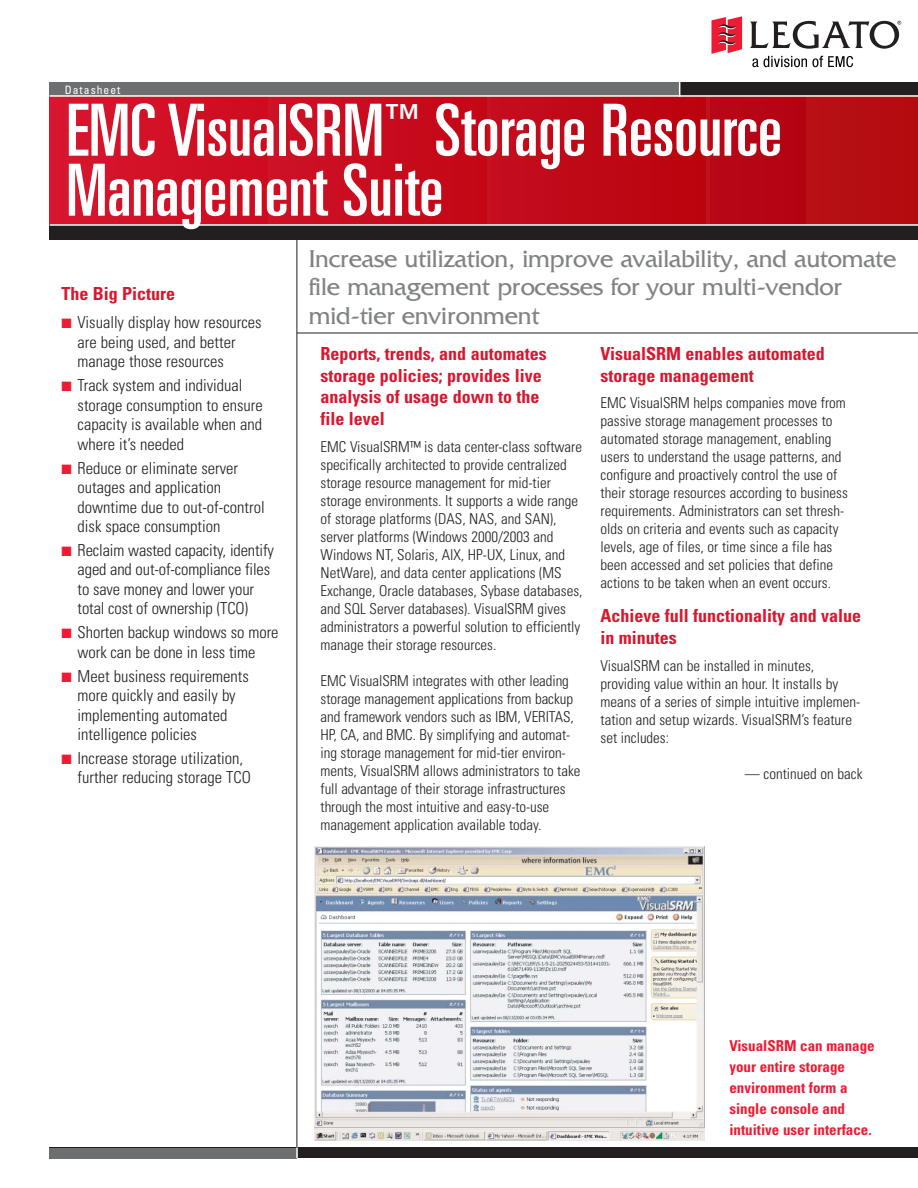
<style>
.page{position:relative;width:918px;height:1188px;background:#fff}
.page>*{position:absolute;margin:0;border:0;box-sizing:border-box;transform-origin:0 0}
.t1{font:ultra-condensed 72px/60px "Univers";color:#fff}
.t2{font:25.5px/28.5px "Friz Quadrata";letter-spacing:-.01em;color:#808285}
.t3{font:700 condensed 18px/21.6px "Univers";color:#d7172f}
.t4{font:300 condensed 16.5px/19.5px "Univers";color:#231f20}
.t5{font:300 condensed 15px/18px "Univers";color:#231f20}
.t6{font:700 condensed 15px/21px "Univers";color:#ed1b34}
.t7{font:condensed 11.55px "Univers";letter-spacing:.09em;color:#fff}
.s1{color:#ed1b34}
</style>
<div class="page">
<hr style="left:297px;top:228px;width:1px;height:920px;background:#231f20">
<div style="left:50px;top:96px;width:868px;height:128px;background:linear-gradient(to right,#d7122a,#b1060d)"></div>
<div style="left:50px;top:1148px;width:868px;height:10px;background:#231f20"></div>
<div style="left:50px;top:1148px;width:247px;height:10px;background:#6c6e70"></div>
<div style="left:50px;top:224px;width:868px;height:16px;background:#231f20"></div>
<div style="left:50px;top:83px;width:868px;height:13px;background:#6c6e70"></div>
<div style="left:680px;top:83px;width:238px;height:13px;background:#231f20"></div>
<hr style="left:297px;top:333px;width:621px;height:1px;background:#231f20">
<hr style="left:50px;top:95px;width:868px;height:2px;background:#fff">
<hr style="left:50px;top:224px;width:868px;height:2px;background:#fff">
<hr style="left:679px;top:62px;width:1px;height:35px;background:#fff">
<svg style="left:750px;top:21px;width:151px;height:28px"></svg>
<svg style="left:711px;top:16px;width:31px;height:38px"></svg>
<svg style="left:752px;top:56px;width:101px;height:11px"></svg>
<svg style="left:296px;top:1148px;width:2px;height:10px"></svg>
<img style="left:315px;top:846px;width:390px;height:295px">
<p class="t7" style="left:65px;top:85px;width:57px">Datasheet</p>
<h1 class="t1" style="left:66px;top:106px;width:717px">EMC VisualSRM<sup>™</sup> Storage Resource<br>Management Suite</h1>
<p class="t3" style="left:61px;top:285px;width:115px">The Big Picture</p>
<p class="t4" style="left:78px;top:315px;width:186px;text-indent:-16px"><span class="s1">■</span> Visually display how resources are being used, and better manage those resources</p>
<p class="t4" style="left:78px;top:377px;width:187px;text-indent:-16px"><span class="s1">■</span> Track system and individual storage consumption to ensure capacity is available when and where it’s needed</p>
<p class="t4" style="left:78px;top:460px;width:189px;text-indent:-16px"><span class="s1">■</span> Reduce or eliminate server outages and application downtime due to out-of-control disk space consumption</p>
<p class="t4" style="left:78px;top:542px;width:198px;text-indent:-16px"><span class="s1">■</span> Reclaim wasted capacity, identify aged and out-of-compliance files to save money and lower your total cost of ownership (TCO)</p>
<p class="t4" style="left:61px;top:624px;width:219px;text-align:center"><span class="s1">■</span> Shorten backup windows so more work can be done in less time</p>
<p class="t4" style="left:78px;top:668px;width:173px;text-indent:-16px"><span class="s1">■</span> Meet business requirements more quickly and easily by implementing automated intelligence policies</p>
<p class="t4" style="left:78px;top:750px;width:175px;text-indent:-16px"><span class="s1">■</span> Increase storage utilization, further reducing storage TCO</p>
<h2 class="t2" style="left:309px;top:246px;width:589px">Increase utilization, improve availability, and automate file management processes for your multi-vendor mid-tier environment</h2>
<p class="t3" style="left:321px;top:345px;width:228px">Reports, trends, and automates storage policies; provides live analysis of usage down to the file level</p>
<p class="t5" style="left:321px;top:439px;width:263px">EMC VisualSRM™ is data center-class software specifically architected to provide centralized storage resource management for mid-tier storage environments. It supports a wide range of storage platforms (DAS, NAS, and SAN), server platforms (Windows 2000/2003 and Windows NT, Solaris, AIX, HP-UX, Linux, and NetWare), and data center applications (MS Exchange, Oracle databases, Sybase databases, and SQL Server databases). VisualSRM gives administrators a powerful solution to efficiently manage their storage resources.</p>
<p class="t5" style="left:321px;top:673px;width:261px">EMC VisualSRM integrates with other leading storage management applications from backup and framework vendors such as IBM, VERITAS, HP, CA, and BMC. By simplifying and automat&shy;ing storage management for mid-tier environ&shy;ments, VisualSRM allows administrators to take full advantage of their storage infrastructures through the most intuitive and easy-to-use management application available today.</p>
<p class="t3" style="left:601px;top:345px;width:226px">VisualSRM enables automated storage management</p>
<p class="t5" style="left:601px;top:396px;width:249px">EMC VisualSRM helps companies move from passive storage management processes to automated storage management, enabling users to understand the usage patterns, and configure and proactively control the use of their storage resources according to business requirements. Administrators can set thresh&shy;olds on criteria and events such as capacity levels, age of files, or time since a file has been accessed and set policies that define actions to be taken when an event occurs.</p>
<p class="t3" style="left:601px;top:607px;width:262px">Achieve full functionality and value in minutes</p>
<p class="t5" style="left:601px;top:658px;width:261px">VisualSRM can be installed in minutes, providing value within an hour. It installs by means of a series of simple intuitive implemen&shy;tation and setup wizards. VisualSRM’s feature set includes:</p>
<p class="t5" style="left:745px;top:766px;width:119px">— continued on back</p>
<p class="t6" style="left:729px;top:1037px;width:147px">VisualSRM can manage your entire storage environment form a single console and intuitive user interface.</p>
</div>
